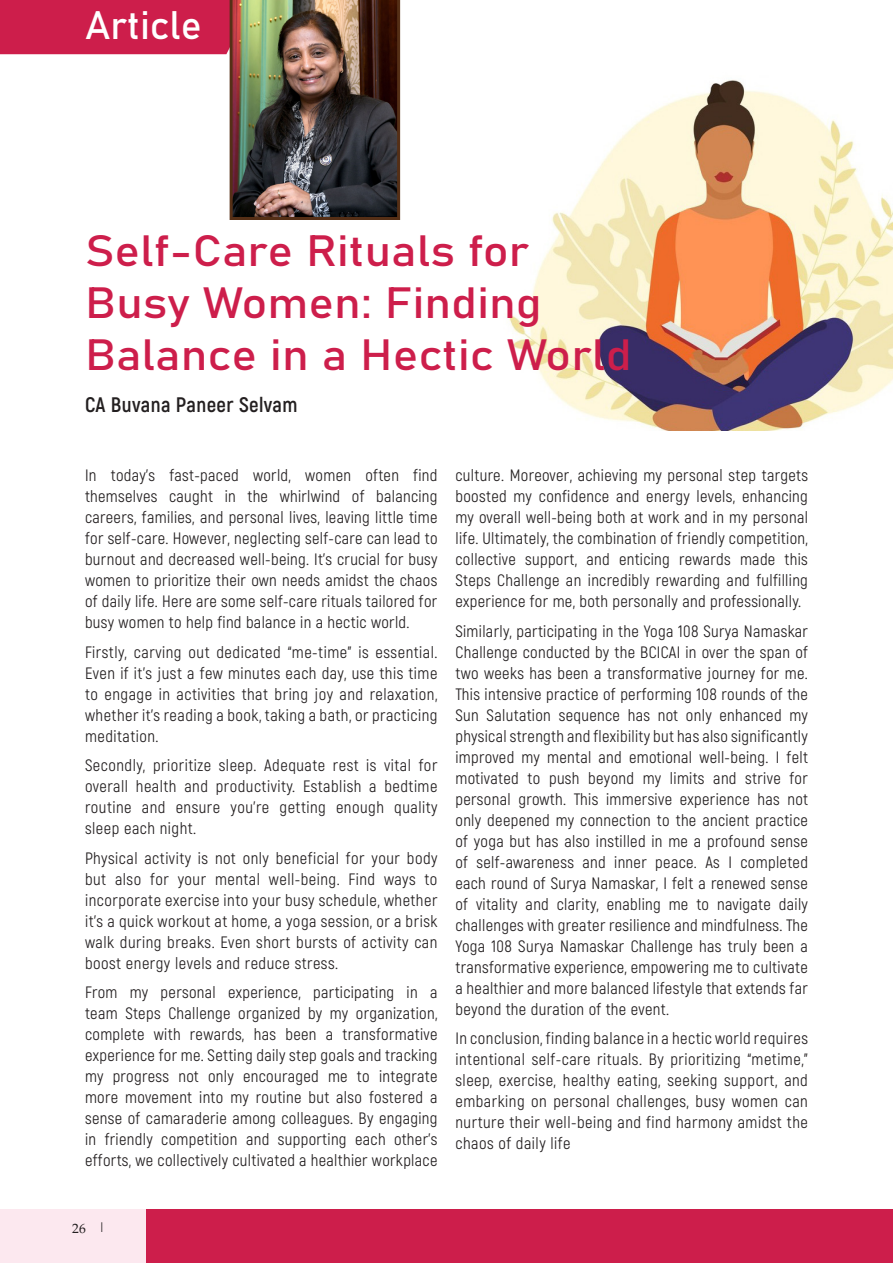
<style>
.page{position:relative;width:893px;height:1263px;background:#fff}
.page>*{position:absolute;margin:0;border:0;box-sizing:border-box;transform-origin:0 0}
.t1{font:43.2px/51.9px "Bahnschrift";color:#cd1e4b;scale:1.11 1}
.t2{font:39.3px "Bahnschrift";color:#fff}
.t3{font:700 21px "Akrobat";letter-spacing:.02em;color:#231f20}
.t4{font:16.5px/21px "Akrobat";letter-spacing:.02em;color:#231f20;text-align:justify}
.t5{font:13.5px "URW Palladio IT";color:#231f20}
</style>
<div class="page">
<div style="left:0;top:1210px;width:147px;height:53px;background:#fce8ef"></div>
<div style="left:147px;top:1210px;width:746px;height:53px;background:#cd1e4b"></div>
<img style="left:508px;top:80px;width:385px;height:351px">
<img style="left:0;top:0;width:400px;height:220px">
<p class="t2" style="left:85px;top:-5px;width:118px">Article</p>
<p class="t1" style="left:85px;top:222px;width:402px">Self-Care Rituals for</p>
<p class="t1" style="left:85px;top:274px;width:494px">Busy Women: Finding<br>Balance in a Hectic World</p>
<p class="t3" style="left:85px;top:392px;width:214px">CA Buvana Paneer Selvam</p>
<p class="t4" style="left:85px;top:465px;width:354px">In today’s fast-paced world, women often find themselves caught in the whirlwind of balancing careers, families, and personal lives, leaving little time for self-care. However, neglecting self-care can lead to burnout and decreased well-being. It’s crucial for busy women to prioritize their own needs amidst the chaos of daily life. Here are some self-care rituals tailored for busy women to help find balance in a hectic world.</p>
<p class="t4" style="left:85px;top:641px;width:354px">Firstly, carving out dedicated “me-time” is essential.<br>Even if it’s just a few minutes each day, use this time to engage in activities that bring joy and relaxation, whether it’s reading a book, taking a bath, or practicing meditation.</p>
<p class="t4" style="left:85px;top:755px;width:354px">Secondly, prioritize sleep. Adequate rest is vital for overall health and productivity. Establish a bedtime routine and ensure you’re getting enough quality sleep each night.</p>
<p class="t4" style="left:85px;top:847px;width:354px">Physical activity is not only beneficial for your body but also for your mental well-being. Find ways to incorporate exercise into your busy schedule, whether it’s a quick workout at home, a yoga session, or a brisk walk during breaks. Even short bursts of activity can boost energy levels and reduce stress.</p>
<p class="t4" style="left:85px;top:982px;width:354px">From my personal experience, participating in a team Steps Challenge organized by my organization, complete with rewards, has been a transformative experience for me. Setting daily step goals and tracking my progress not only encouraged me to integrate more movement into my routine but also fostered a sense of camaraderie among colleagues. By engaging in friendly competition and supporting each other’s efforts, we collectively cultivated a healthier workplace</p>
<p class="t4" style="left:455px;top:465px;width:354px">culture. Moreover, achieving my personal step targets boosted my confidence and energy levels, enhancing my overall well-being both at work and in my personal life. Ultimately, the combination of friendly competition, collective support, and enticing rewards made this Steps Challenge an incredibly rewarding and fulfilling experience for me, both personally and professionally.</p>
<p class="t4" style="left:455px;top:620px;width:354px">Similarly, participating in the Yoga 108 Surya Namaskar Challenge conducted by the BCICAI in over the span of two weeks has been a transformative journey for me.<br>This intensive practice of performing 108 rounds of the Sun Salutation sequence has not only enhanced my physical strength and flexibility but has also significantly improved my mental and emotional well-being. I felt motivated to push beyond my limits and strive for personal growth. This immersive experience has not only deepened my connection to the ancient practice of yoga but has also instilled in me a profound sense of self-awareness and inner peace. As I completed each round of Surya Namaskar, I felt a renewed sense of vitality and clarity, enabling me to navigate daily challenges with greater resilience and mindfulness. The Yoga 108 Surya Namaskar Challenge has truly been a transformative experience, empowering me to cultivate a healthier and more balanced lifestyle that extends far beyond the duration of the event.</p>
<p class="t4" style="left:455px;top:1028px;width:354px">In conclusion, finding balance in a hectic world requires intentional self-care rituals. By prioritizing “metime,” sleep, exercise, healthy eating, seeking support, and embarking on personal challenges, busy women can nurture their well-being and find harmony amidst the chaos of daily life</p>
<p class="t5" style="left:72px;top:1219px;width:34px">26 |</p>
</div>
